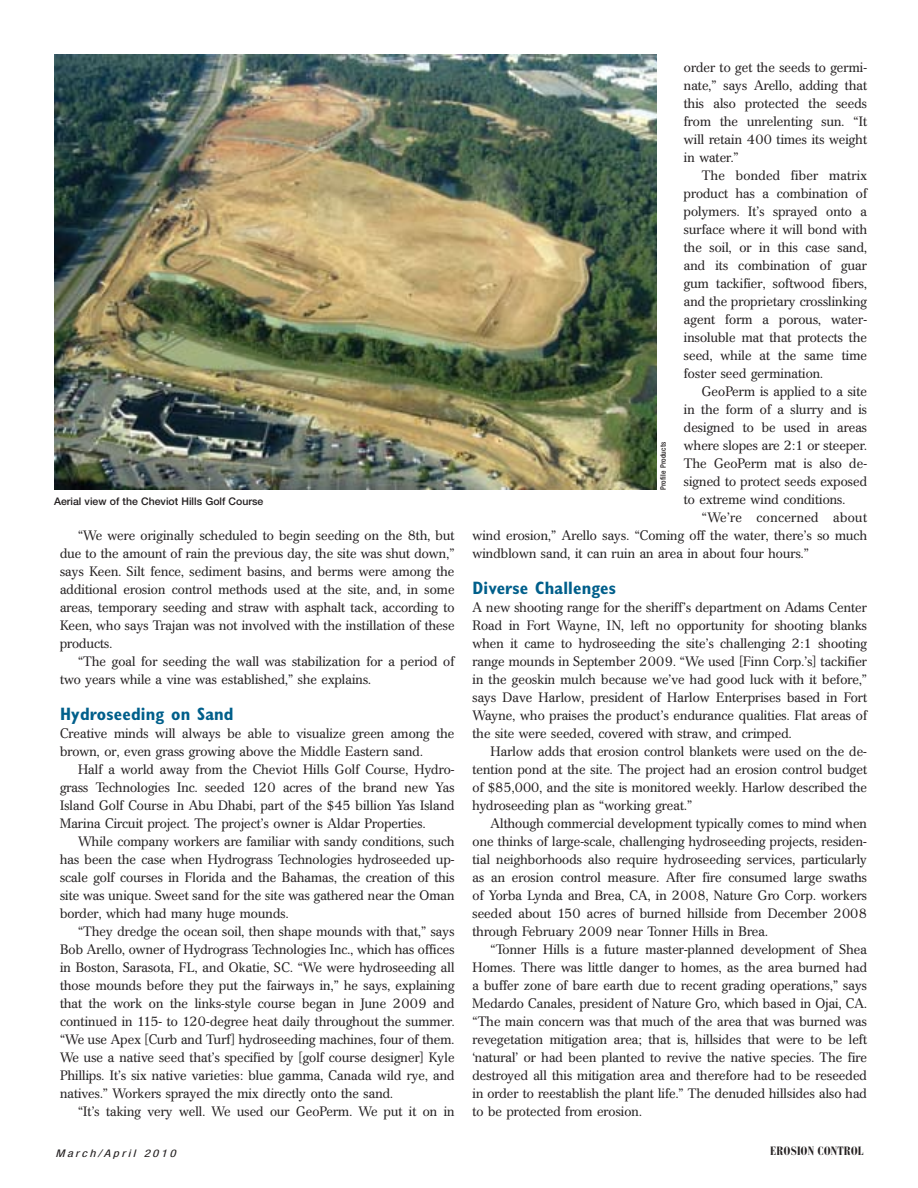
<style>
.page{position:relative;width:918px;height:1188px;background:#fff}
.page>*{position:absolute;margin:0;border:0;box-sizing:border-box;transform-origin:0 0}
.t1{font:700 condensed 18px "Gill Sans";letter-spacing:.01em;color:#005f8b}
.t2{font:13.5px/18px "Cremona";letter-spacing:.01em;color:#231f20;text-align:justify}
.t3{font:700 condensed 12px "Bauer Bodoni";letter-spacing:.005em;color:#231f20}
.t4{font:500 10.5px "Helvetica Neue";color:#231f20}
.t5{font:italic condensed 10.5px "Helvetica Neue";letter-spacing:.185em;color:#231f20;scale:1.24 1}
.t6{font:500 condensed 7.5px "Helvetica Neue";letter-spacing:.02em;color:#231f20}
</style>
<div class="page">
<img style="left:54px;top:54px;width:603px;height:436px">
<p class="t4" style="left:54px;top:495px;width:211px">Aerial view of the Cheviot Hills Golf Course</p>
<p class="t2" style="left:60px;top:526px;width:396px;text-indent:18px">“We were originally scheduled to begin seeding on the 8th, but due to the amount of rain the previous day, the site was shut down,” says Keen. Silt fence, sediment basins, and berms were among the additional erosion control methods used at the site, and, in some areas, temporary seeding and straw with asphalt tack, according to Keen, who says Trajan was not involved with the instillation of these products.</p>
<p class="t2" style="left:60px;top:652px;width:396px;text-indent:18px">“The goal for seeding the wall was stabilization for a period of two years while a vine was established,” she explains.</p>
<h1 class="t1" style="left:60px;top:703px;width:175px">Hydroseeding on Sand</h1>
<p class="t2" style="left:60px;top:724px;width:396px">Creative minds will always be able to visualize green among the brown, or, even grass growing above the Middle Eastern sand.</p>
<p class="t2" style="left:60px;top:760px;width:396px;text-indent:18px">Half a world away from the Cheviot Hills Golf Course, Hydro&shy;grass Technologies Inc. seeded 120 acres of the brand new Yas Island Golf Course in Abu Dhabi, part of the $45 billion Yas Island Marina Circuit project. The project’s owner is Aldar Properties.</p>
<p class="t2" style="left:60px;top:832px;width:396px;text-indent:18px">While company workers are familiar with sandy conditions, such has been the case when Hydrograss Technologies hydroseeded up&shy;scale golf courses in Florida and the Bahamas, the creation of this site was unique. Sweet sand for the site was gathered near the Oman border, which had many huge mounds.</p>
<p class="t2" style="left:60px;top:922px;width:396px;text-indent:18px">“They dredge the ocean soil, then shape mounds with that,” says Bob Arello, owner of Hydrograss Technologies Inc., which has offices in Boston, Sarasota, FL, and Okatie, SC. “We were hydroseeding all those mounds before they put the fairways in,” he says, explaining that the work on the links-style course began in June 2009 and continued in 115- to 120-degree heat daily throughout the summer. “We use Apex [Curb and Turf] hydroseeding machines, four of them.<br>We use a native seed that’s specified by [golf course designer] Kyle Phillips. It’s six native varieties: blue gamma, Canada wild rye, and natives.” Workers sprayed the mix directly onto the sand.</p>
<p class="t2" style="left:78px;top:1102px;width:378px">“It’s taking very well. We used our GeoPerm. We put it on in</p>
<p class="t2" style="left:684px;top:58px;width:185px">order to get the seeds to germi&shy;nate,” says Arello, adding that this also protected the seeds from the unrelenting sun. “It will retain 400 times its weight in water.”</p>
<p class="t2" style="left:684px;top:166px;width:185px;text-indent:18px">The bonded fiber matrix product has a combination of polymers. It’s sprayed onto a surface where it will bond with the soil, or in this case sand, and its combination of guar gum tackifier, softwood fibers, and the proprietary crosslinking agent form a porous, water&shy;insoluble mat that protects the seed, while at the same time foster seed germination.</p>
<p class="t2" style="left:684px;top:382px;width:185px;text-indent:18px">GeoPerm is applied to a site in the form of a slurry and is designed to be used in areas where slopes are 2:1 or steeper.<br>The GeoPerm mat is also de&shy;signed to protect seeds exposed to extreme wind conditions.</p>
<p class="t2" style="left:473px;top:508px;width:396px;text-indent:229px">“We’re concerned about wind erosion,” Arello says. “Coming off the water, there’s so much windblown sand, it can ruin an area in about four hours.”</p>
<h1 class="t1" style="left:472px;top:577px;width:145px">Diverse Challenges</h1>
<p class="t2" style="left:472px;top:598px;width:396px">A new shooting range for the sheriff’s department on Adams Center Road in Fort Wayne, IN, left no opportunity for shooting blanks when it came to hydroseeding the site’s challenging 2:1 shooting range mounds in September 2009. “We used [Finn Corp.’s] tackifier in the geoskin mulch because we’ve had good luck with it before,” says Dave Harlow, president of Harlow Enterprises based in Fort Wayne, who praises the product’s endurance qualities. Flat areas of the site were seeded, covered with straw, and crimped.</p>
<p class="t2" style="left:472px;top:742px;width:396px;text-indent:18px">Harlow adds that erosion control blankets were used on the de&shy;tention pond at the site. The project had an erosion control budget of $85,000, and the site is monitored weekly. Harlow described the hydroseeding plan as “working great.”</p>
<p class="t2" style="left:472px;top:814px;width:396px;text-indent:18px">Although commercial development typically comes to mind when one thinks of large-scale, challenging hydroseeding projects, residen&shy;tial neighborhoods also require hydroseeding services, particularly as an erosion control measure. After fire consumed large swaths of Yorba Lynda and Brea, CA, in 2008, Nature Gro Corp. workers seeded about 150 acres of burned hillside from December 2008 through February 2009 near Tonner Hills in Brea.</p>
<p class="t2" style="left:472px;top:940px;width:396px;text-indent:18px">“Tonner Hills is a future master-planned development of Shea Homes. There was little danger to homes, as the area burned had a buffer zone of bare earth due to recent grading operations,” says Medardo Canales, president of Nature Gro, which based in Ojai, CA. “The main concern was that much of the area that was burned was revegetation mitigation area; that is, hillsides that were to be left ‘natural’ or had been planted to revive the native species. The fire destroyed all this mitigation area and therefore had to be reseeded in order to reestablish the plant life.” The denuded hillsides also had to be protected from erosion.</p>
<p class="t6" style="left:659px;top:490px;width:50px;rotate:-90deg">Profile Products</p>
<p class="t5" style="left:56px;top:1147px;width:99px">March/April 2010</p>
<p class="t3" style="left:770px;top:1144px;width:95px">EROSION CONTROL</p>
</div>
